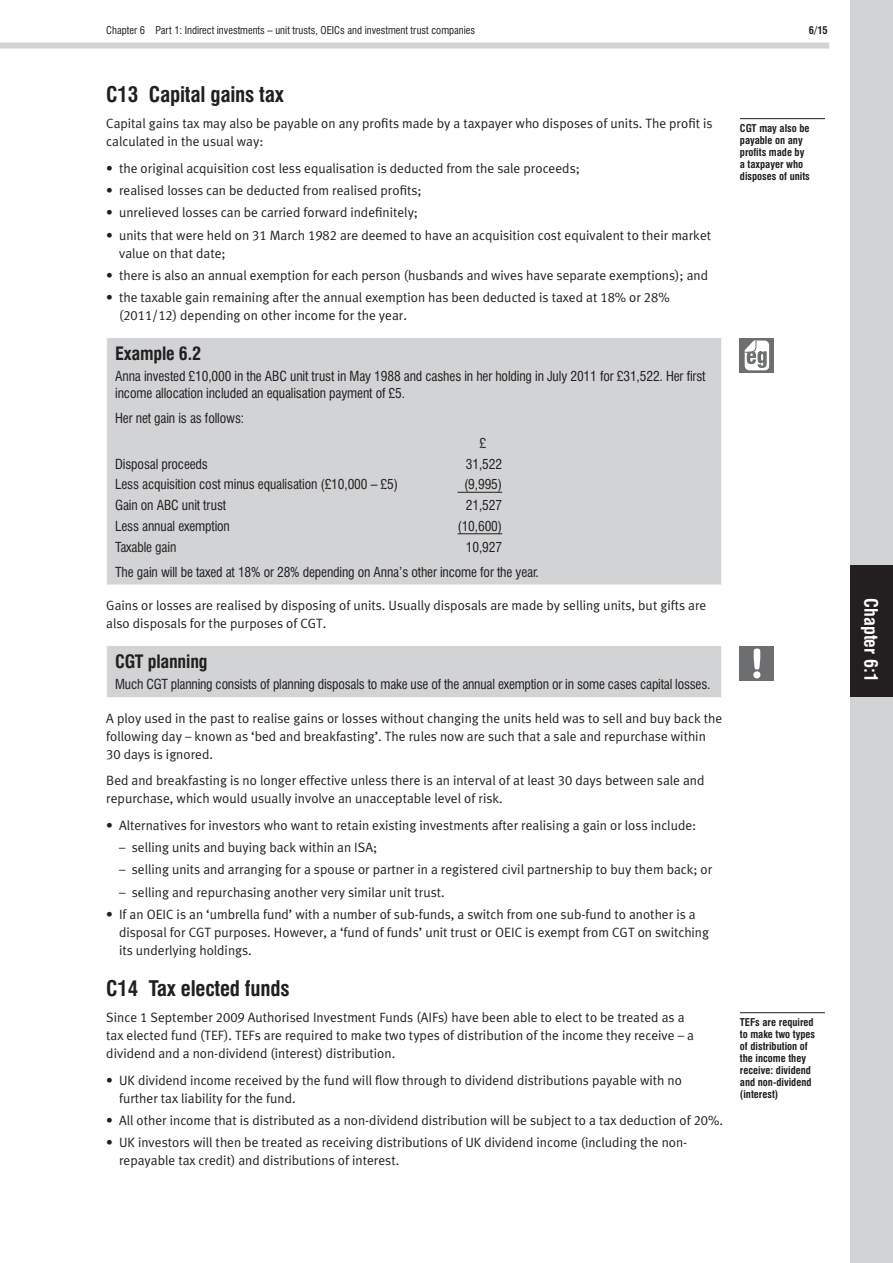
<style>
.page{position:relative;width:893px;height:1263px;background:#fff}
.page>*{position:absolute;margin:0;border:0;box-sizing:border-box;transform-origin:0 0}
.t1{font:700 condensed 21px "Swiss 721 BT";letter-spacing:-.01em;color:#231f20}
.t2{font:700 condensed 18px "Swiss 721 BT";letter-spacing:-.01em;color:#231f20}
.t3{font:700 condensed 18px "Swiss 721 BT";color:#fff}
.t4{font:13.5px/18px "Cii Meta Plus Normal";color:#231f20}
.t5{font:condensed 13.5px/16.5px "Swiss 721 BT";letter-spacing:-.01em;color:#231f20}
.t6{font:700 condensed 10.5px/12px "Swiss 721 BT";color:#231f20}
.t7{font:condensed 10.5px "Swiss 721 BT";color:#231f20}
</style>
<div class="page">
<div style="left:850px;top:0;width:43px;height:1263px;background:#d1d3d4"></div>
<div style="left:0;top:43px;width:829px;height:6px;background:#d1d3d4"></div>
<div style="left:850px;top:566px;width:43px;height:131px;background:#231f20"></div>
<div style="left:107px;top:338px;width:615px;height:247px;background:#d1d3d4"></div>
<hr style="left:721px;top:338px;width:1px;height:247px;background:#fff">
<hr style="left:457px;top:492px;width:45px;height:1px;background:#231f20">
<hr style="left:458px;top:533px;width:44px;height:1px;background:#231f20">
<div style="left:107px;top:645px;width:615px;height:53px;background:#d1d3d4"></div>
<hr style="left:106px;top:645px;width:616px;height:1px;background:#fff">
<hr style="left:721px;top:646px;width:1px;height:51px;background:#fff">
<hr style="left:106px;top:697px;width:616px;height:1px;background:#fff">
<hr style="left:740px;top:118px;width:85px;height:1px;background:#231f20">
<svg style="left:740px;top:338px;width:34px;height:34px"></svg>
<svg style="left:745px;top:341px;width:24px;height:29px"></svg>
<div style="left:740px;top:646px;width:34px;height:34px;background:#6d6e70"></div>
<svg style="left:753px;top:648px;width:7px;height:21px"></svg>
<div style="left:753px;top:671px;width:7px;height:7px;background:#fff;border-radius:50%"></div>
<hr style="left:740px;top:1012px;width:85px;height:1px;background:#231f20">
<p class="t7" style="left:106px;top:25px;width:370px">Chapter 6 Part 1: Indirect investments – unit trusts, OEICs and investment trust companies</p>
<p class="t6" style="left:809px;top:25px;width:20px">6/15</p>
<h1 class="t1" style="left:106px;top:84px;width:179px">C13 Capital gains tax</h1>
<p class="t4" style="left:106px;top:116px;width:608px">Capital gains tax may also be payable on any profits made by a taxpayer who disposes of units. The profit is calculated in the usual way:</p>
<p class="t4" style="left:106px;top:161px;width:475px">• the original acquisition cost less equalisation is deducted from the sale proceeds;</p>
<p class="t4" style="left:106px;top:183px;width:317px">• realised losses can be deducted from realised profits;</p>
<p class="t4" style="left:106px;top:205px;width:313px">• unrelieved losses can be carried forward indefinitely;</p>
<p class="t4" style="left:119px;top:227px;width:594px;text-indent:-13px">• units that were held on 31 March 1982 are deemed to have an acquisition cost equivalent to their market value on that date;</p>
<p class="t4" style="left:106px;top:268px;width:603px">• there is also an annual exemption for each person (husbands and wives have separate exemptions); and</p>
<p class="t4" style="left:119px;top:290px;width:552px;text-indent:-13px">• the taxable gain remaining after the annual exemption has been deducted is taxed at 18% or 28% (2011/12) depending on other income for the year.</p>
<h2 class="t2" style="left:115px;top:345px;width:87px">Example 6.2</h2>
<p class="t5" style="left:115px;top:369px;width:592px">Anna invested £10,000 in the ABC unit trust in May 1988 and cashes in her holding in July 2011 for £31,522. Her first income allocation included an equalisation payment of £5.</p>
<p class="t5" style="left:115px;top:410px;width:131px">Her net gain is as follows:</p>
<p class="t5" style="left:479px;top:435px;width:8px">£</p>
<p class="t5" style="left:115px;top:456px;width:94px">Disposal proceeds</p>
<p class="t5" style="left:466px;top:456px;width:38px">31,522</p>
<p class="t5" style="left:115px;top:477px;width:284px">Less acquisition cost minus equalisation (£10,000 – £5)</p>
<p class="t5" style="left:464px;top:477px;width:40px">(9,995)</p>
<p class="t5" style="left:115px;top:498px;width:112px">Gain on ABC unit trust</p>
<p class="t5" style="left:466px;top:498px;width:38px">21,527</p>
<p class="t5" style="left:115px;top:518px;width:116px">Less annual exemption</p>
<p class="t5" style="left:458px;top:518px;width:46px">(10,600)</p>
<p class="t5" style="left:115px;top:539px;width:63px">Taxable gain</p>
<p class="t5" style="left:115px;top:535px;width:425px;line-height:25px;text-indent:351px">10,927<br>The gain will be taxed at 18% or 28% depending on Anna’s other income for the year.</p>
<p class="t4" style="left:106px;top:598px;width:602px">Gains or losses are realised by disposing of units. Usually disposals are made by selling units, but gifts are also disposals for the purposes of CGT.</p>
<h2 class="t2" style="left:115px;top:653px;width:94px">CGT planning</h2>
<p class="t5" style="left:115px;top:677px;width:597px">Much CGT planning consists of planning disposals to make use of the annual exemption or in some cases capital losses.</p>
<p class="t4" style="left:106px;top:711px;width:617px">A ploy used in the past to realise gains or losses without changing the units held was to sell and buy back the following day – known as ‘bed and breakfasting’. The rules now are such that a sale and repurchase within<br>30 days is ignored.</p>
<p class="t4" style="left:106px;top:773px;width:600px">Bed and breakfasting is no longer effective unless there is an interval of at least 30 days between sale and repurchase, which would usually involve an unacceptable level of risk.</p>
<p class="t4" style="left:106px;top:818px;width:591px">• Alternatives for investors who want to retain existing investments after realising a gain or loss include:</p>
<p class="t4" style="left:119px;top:840px;width:260px">– selling units and buying back within an ISA;</p>
<p class="t4" style="left:119px;top:862px;width:595px">– selling units and arranging for a spouse or partner in a registered civil partnership to buy them back; or</p>
<p class="t4" style="left:119px;top:884px;width:327px">– selling and repurchasing another very similar unit trust.</p>
<p class="t4" style="left:119px;top:907px;width:592px;text-indent:-13px">• If an OEIC is an ‘umbrella fund’ with a number of sub-funds, a switch from one sub-fund to another is a disposal for CGT purposes. However, a ‘fund of funds’ unit trust or OEIC is exempt from CGT on switching its underlying holdings.</p>
<h1 class="t1" style="left:106px;top:978px;width:185px">C14 Tax elected funds</h1>
<p class="t4" style="left:106px;top:1010px;width:589px">Since 1 September 2009 Authorised Investment Funds (AIFs) have been able to elect to be treated as a tax elected fund (TEF). TEFs are required to make two types of distribution of the income they receive – a dividend and a non-dividend (interest) distribution.</p>
<p class="t4" style="left:119px;top:1073px;width:564px;text-indent:-13px">• UK dividend income received by the fund will flow through to dividend distributions payable with no further tax liability for the fund.</p>
<p class="t4" style="left:106px;top:1113px;width:618px">• All other income that is distributed as a non-dividend distribution will be subject to a tax deduction of 20%.</p>
<p class="t4" style="left:119px;top:1135px;width:570px;text-indent:-13px">• UK investors will then be treated as receiving distributions of UK dividend income (including the non&shy;repayable tax credit) and distributions of interest.</p>
<p class="t6" style="left:740px;top:123px;width:71px">CGT may also be payable on any profits made by a taxpayer who disposes of units</p>
<p class="t6" style="left:740px;top:1017px;width:77px">TEFs are required to make two types of distribution of the income they receive: dividend and non-dividend (interest)</p>
<h2 class="t3" style="left:880px;top:598px;width:85px;rotate:90deg">Chapter 6:1</h2>
</div>
